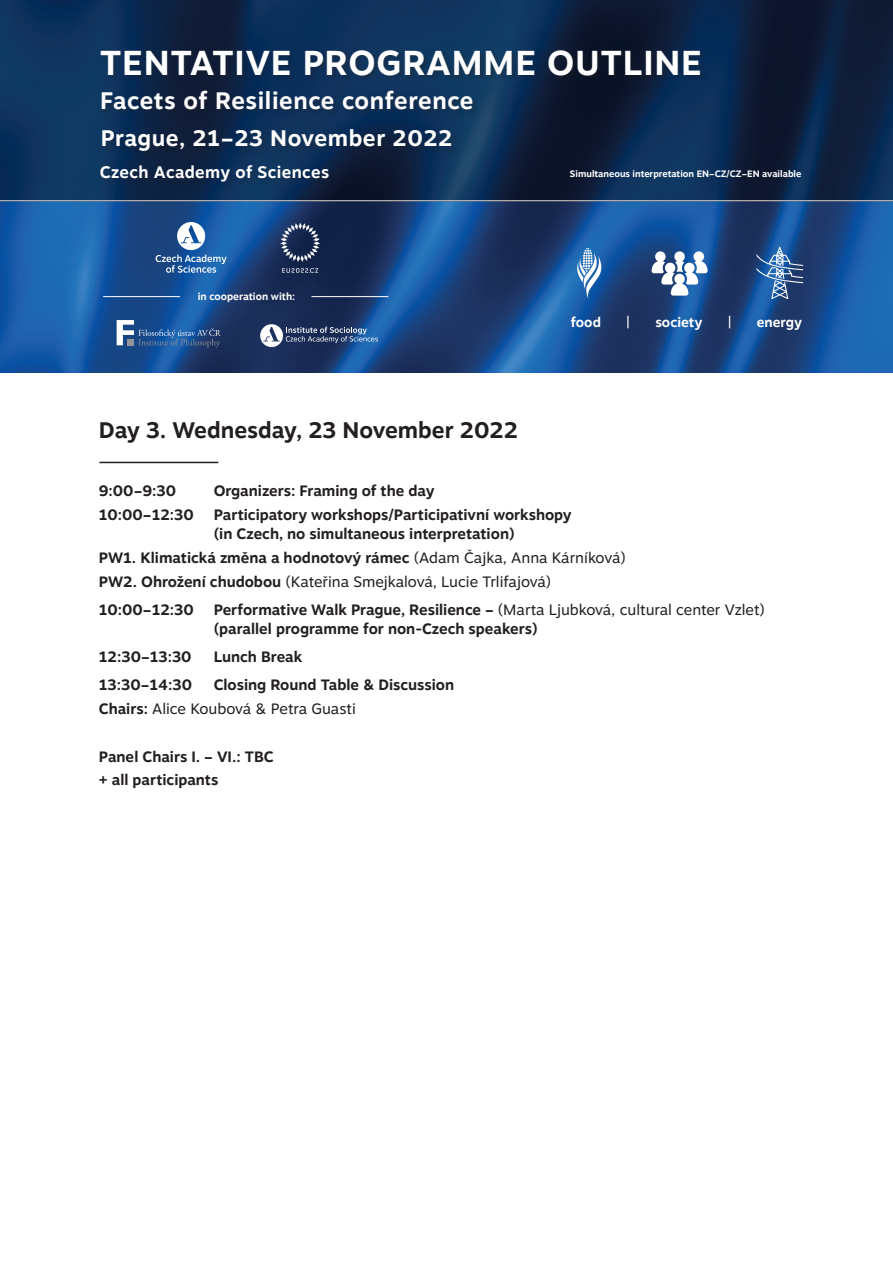
<style>
.page{position:relative;width:893px;height:1263px;background:#fff}
.page>*{position:absolute;margin:0;border:0;box-sizing:border-box;transform-origin:0 0}
.t1{font:700 34.5px "Motiva Sans";letter-spacing:.025em;color:#fff}
.t2{font:700 23.85px "Motiva Sans";letter-spacing:.025em;color:#fff}
.t3{font:700 22.5px "Motiva Sans";color:#231f20}
.t4{font:700 22.5px "Motiva Sans";letter-spacing:.025em;color:#fff}
.t5{font:700 16.65px "Motiva Sans";letter-spacing:.025em;color:#fff}
.t6{font:700 15px/19.5px "Motiva Sans";color:#231f20}
.t7{font:15px/23.7px "Motiva Sans";color:#231f20}
.t8{font:700 13.65px "Motiva Sans";color:#fff}
.t9{font:700 10.2px "Motiva Sans";color:#fff}
.t10{font:700 9.3px "Motiva Sans";color:#fff}
.s1{font-weight:700}
.s2{font-weight:400}
</style>
<div class="page">
<hr style="left:99px;top:462px;width:119px;height:1px;background:#231f20">
<img style="left:0;top:201px;width:893px;height:171px">
<svg style="left:156px;top:222px;width:71px;height:51px;background:#4c7ab0"></svg>
<img style="left:265px;top:201px;width:63px;height:74px">
<svg style="left:651px;top:251px;width:57px;height:45px"></svg>
<svg style="left:575px;top:248px;width:28px;height:51px"></svg>
<svg style="left:756px;top:247px;width:47px;height:52px;background:#436da2"></svg>
<hr style="left:103px;top:296px;width:77px;height:1px;background:#fff">
<hr style="left:311px;top:296px;width:77px;height:1px;background:#fff">
<svg style="left:0;top:0;width:893px;height:201px;background:#0e284b"></svg>
<svg style="left:117px;top:320px;width:104px;height:28px;background:#3b669e"></svg>
<svg style="left:260px;top:324px;width:118px;height:23px;background:#50678d"></svg>
<div style="left:102px;top:91px;width:376px;height:25px;background:#231f20;opacity:.3"></div>
<div style="left:101px;top:49px;width:605px;height:32px;background:#231f20;opacity:.3"></div>
<div style="left:102px;top:129px;width:358px;height:30px;background:#231f20;opacity:.3"></div>
<div style="left:100px;top:165px;width:237px;height:24px;background:#231f20;opacity:.3"></div>
<h1 class="t1" style="left:100px;top:37px;width:603px">TENTATIVE PROGRAMME OUTLINE</h1>
<h2 class="t2" style="left:100px;top:83px;width:375px">Facets of Resilience conference</h2>
<h3 class="t4" style="left:101px;top:121px;width:353px">Prague, 21–23 November 2022</h3>
<p class="t5" style="left:100px;top:160px;width:231px">Czech Academy of Sciences</p>
<p class="t10" style="left:570px;top:167px;width:233px">Simultaneous interpretation EN–CZ/CZ–EN available</p>
<p class="t9" style="left:198px;top:289px;width:99px">in cooperation with:</p>
<h3 class="t3" style="left:99px;top:414px;width:421px">Day 3. Wednesday, 23 November 2022</h3>
<p class="t8" style="left:571px;top:312px;width:32px">food</p>
<p class="t8" style="left:627px;top:312px;width:5px">|</p>
<p class="t8" style="left:655px;top:312px;width:48px">society</p>
<p class="t8" style="left:728px;top:312px;width:5px">|</p>
<p class="t8" style="left:757px;top:312px;width:47px">energy</p>
<p class="t6" style="left:99px;top:481px;width:79px">9:00–9:30</p>
<p class="t6" style="left:214px;top:481px;width:222px">Organizers: Framing of the day</p>
<p class="t6" style="left:99px;top:504px;width:96px">10:00–12:30</p>
<p class="t6" style="left:214px;top:504px;width:359px">Participatory workshops/Participativní workshopy (in Czech, no simultaneous interpretation)</p>
<p class="t7" style="left:99px;top:546px;width:529px"><span class="s1">PW1. Klimatická změna a hodnotový rámec</span> (Adam Čajka, Anna Kárníková)<br><span class="s1">PW2. Ohrožení chudobou</span> (Kateřina Smejkalová, Lucie Trlifajová)</p>
<p class="t6" style="left:99px;top:599px;width:96px">10:00–12:30</p>
<p class="t6" style="left:214px;top:599px;width:553px">Performative Walk Prague, Resilience – <span class="s2">(Marta Ljubková, cultural center Vzlet) </span>(parallel programme for non-Czech speakers)</p>
<p class="t6" style="left:99px;top:647px;width:94px">12:30–13:30</p>
<p class="t6" style="left:214px;top:647px;width:90px">Lunch Break</p>
<p class="t6" style="left:99px;top:675px;width:95px">13:30–14:30</p>
<p class="t6" style="left:99px;top:673px;width:357px;line-height:23.7px;text-indent:115px">Closing Round Table &amp; Discussion<br>Chairs: <span class="s2">Alice Koubová &amp; Petra Guasti</span></p>
<p class="t6" style="left:99px;top:744px;width:176px;line-height:23.7px">Panel Chairs I. – VI.: TBC + all participants</p>
</div>
